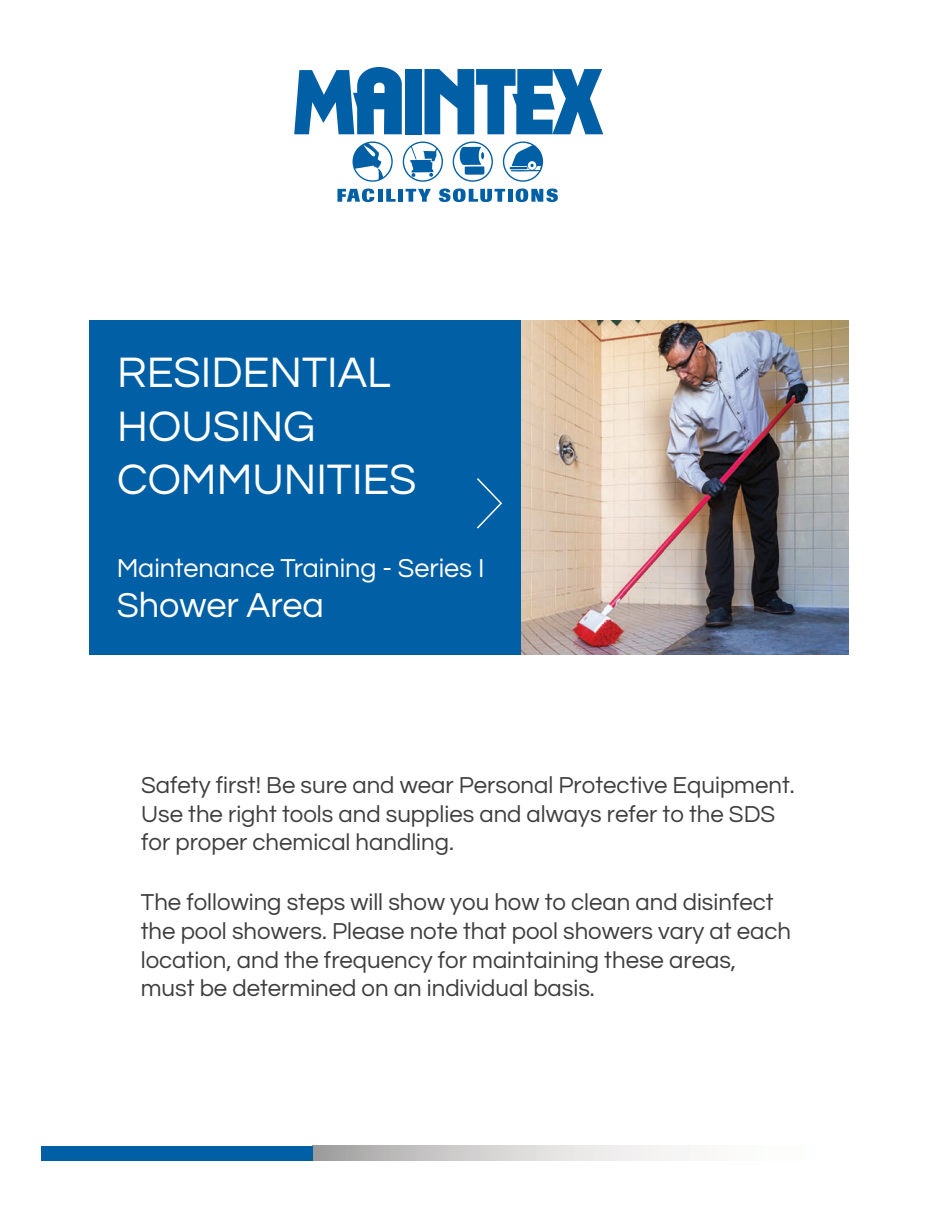
<style>
.page{position:relative;width:945px;height:1215px;background:#fff}
.page>*{position:absolute;margin:0;border:0;box-sizing:border-box;transform-origin:0 0}
.t1{font:44.4px/53.2px "Questrial";color:#fff}
.t2{font:36px "Questrial";color:#fff}
.t3{font:27px "Questrial";color:#fff}
.t4{font:24px/28.8px "Questrial";color:#3e3e3f}
</style>
<div class="page">
<img style="left:520px;top:320px;width:329px;height:334px">
<svg style="left:313px;top:1146px;width:358px;height:14px;background:#d2d0d0"></svg>
<div style="left:41px;top:1146px;width:272px;height:14px;background:#015fa5"></div>
<svg style="left:353px;top:142px;width:40px;height:40px"></svg>
<svg style="left:403px;top:142px;width:40px;height:40px"></svg>
<svg style="left:453px;top:142px;width:40px;height:40px"></svg>
<svg style="left:503px;top:142px;width:40px;height:40px"></svg>
<svg style="left:294px;top:67px;width:108px;height:67px"></svg>
<div style="left:405px;top:69px;width:17px;height:65px;background:#015fa5"></div>
<svg style="left:424px;top:69px;width:179px;height:65px"></svg>
<svg style="left:337px;top:189px;width:37px;height:13px"></svg>
<hr style="left:378px;top:189px;width:4px;height:13px;background:#015fa5">
<svg style="left:386px;top:189px;width:10px;height:13px"></svg>
<div style="left:398px;top:189px;width:5px;height:13px;background:#015fa5"></div>
<svg style="left:406px;top:189px;width:25px;height:13px"></svg>
<svg style="left:439px;top:189px;width:66px;height:13px"></svg>
<hr style="left:508px;top:189px;width:4px;height:13px;background:#015fa5">
<svg style="left:516px;top:189px;width:42px;height:13px"></svg>
<div style="left:89px;top:320px;width:431px;height:335px;background:#015fa5"></div>
<svg style="left:477px;top:478px;width:25px;height:51px"></svg>
<h1 class="t1" style="left:117px;top:347px;width:301px">RESIDENTIAL<br>HOUSING<br>COMMUNITIES</h1>
<p class="t3" style="left:117px;top:554px;width:369px">Maintenance Training - Series I</p>
<h2 class="t2" style="left:117px;top:588px;width:209px">Shower Area</h2>
<p class="t4" style="left:141px;top:771px;width:655px">Safety first! Be sure and wear Personal Protective Equipment.<br>Use the right tools and supplies and always refer to the SDS for proper chemical handling.</p>
<p class="t4" style="left:141px;top:888px;width:652px">The following steps will show you how to clean and disinfect the pool showers. Please note that pool showers vary at each location, and the frequency for maintaining these areas, must be determined on an individual basis.</p>
</div>
